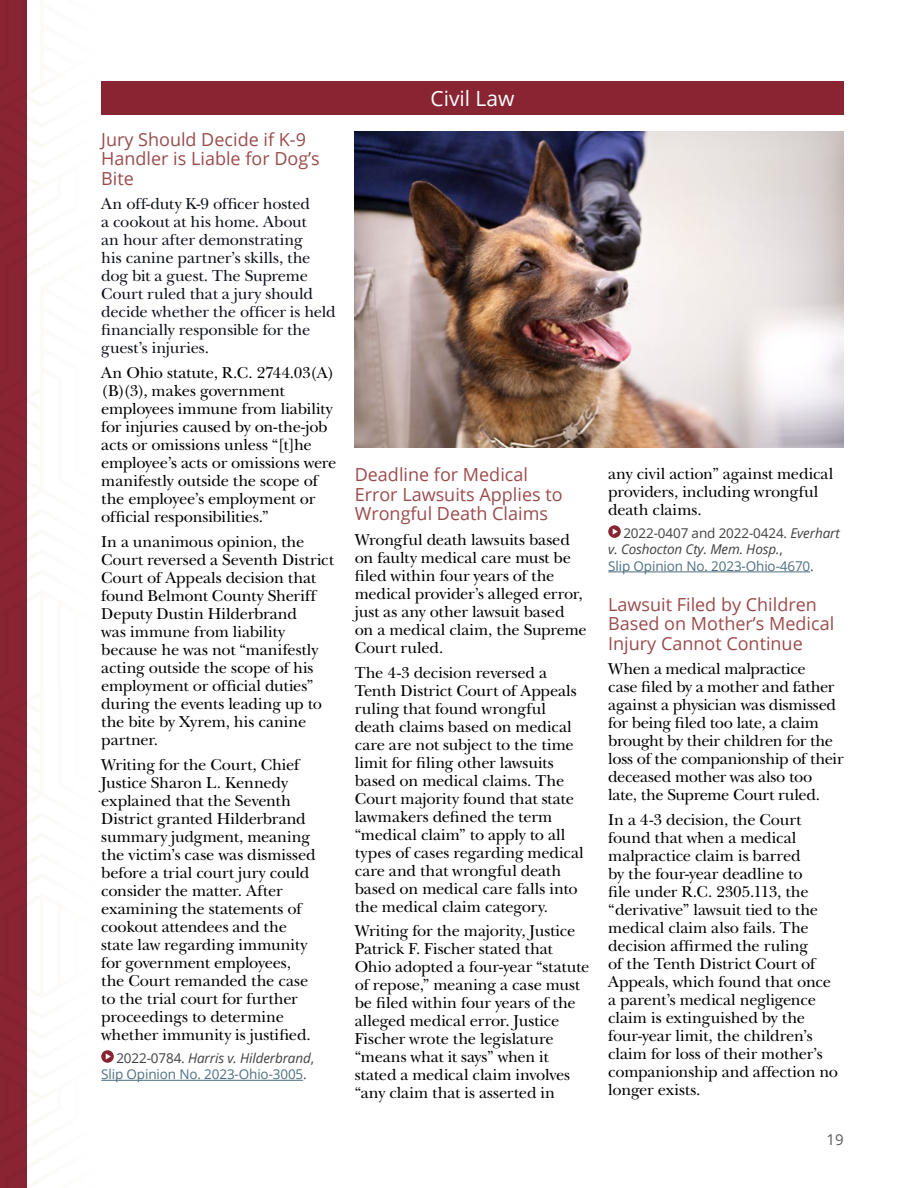
<style>
.page{position:relative;width:918px;height:1188px;background:#fff}
.page>*{position:absolute;margin:0;border:0;box-sizing:border-box;transform-origin:0 0}
.t1{font:21px "Open Sans";color:#fff}
.t2{font:18px/19.5px "Open Sans";color:#9b4b4c}
.t3{font:16.5px/18px "New Baskerville Std";letter-spacing:-.01em;color:#000}
.t4{font:16.5px/18px "New Baskerville Std";letter-spacing:-.015em;color:#0e101a}
.t5{font:15px "Open Sans";color:#58595b}
.t6{font:italic 13.5px/16.5px "Open Sans";letter-spacing:-.01em;color:#404040}
.t7{font:13.5px/16.5px "Open Sans";letter-spacing:-.01em;color:#4d6f80}
.s1{color:#404040}
.s2{font-style:italic;color:#404040}
.s3{font-style:normal}
.s4{font-style:normal;color:#4d6f80}
</style>
<div class="page">
<svg style="left:0;top:0;width:135px;height:1188px"></svg>
<hr style="left:101px;top:1080px;width:202px;height:1px;background:#4d6f80">
<svg style="left:101px;top:1050px;width:13px;height:13px"></svg>
<hr style="left:608px;top:572px;width:202px;height:1px;background:#4d6f80">
<svg style="left:608px;top:525px;width:13px;height:13px"></svg>
<div style="left:101px;top:81px;width:743px;height:34px;background:#892432"></div>
<img style="left:354px;top:132px;width:490px;height:315px">
<p class="t2" style="left:101px;top:129px;width:220px">Jury Should Decide if K-9<br>Handler is Liable for Dog’s<br>Bite</p>
<p class="t4" style="left:101px;top:195px;width:236px">An off-duty K-9 officer hosted<br>a cookout at his home. About<br>an hour after demonstrating<br>his canine partner’s skills, the dog bit a guest. The Supreme<br>Court ruled that a jury should decide whether the officer is held financially responsible for the guest’s injuries.</p>
<p class="t3" style="left:101px;top:364px;width:237px">An Ohio statute, R.C. 2744.03(A) (B)(3), makes government employees immune from liability for injuries caused by on-the-job acts or omissions unless “[t]he employee’s acts or omissions were manifestly outside the scope of the employee’s employment or official responsibilities.”</p>
<p class="t3" style="left:101px;top:533px;width:234px">In a unanimous opinion, the<br>Court reversed a Seventh District<br>Court of Appeals decision that found Belmont County Sheriff<br>Deputy Dustin Hilderbrand<br>was immune from liability because he was not “manifestly acting outside the scope of his employment or official duties” during the events leading up to the bite by Xyrem, his canine partner.</p>
<p class="t3" style="left:101px;top:755px;width:216px">Writing for the Court, Chief<br>Justice Sharon L. Kennedy explained that the Seventh<br>District granted Hilderbrand summary judgment, meaning the victim’s case was dismissed before a trial court jury could consider the matter. After examining the statements of cookout attendees and the state law regarding immunity for government employees, the Court remanded the case to the trial court for further proceedings to determine whether immunity is justified.</p>
<p class="t7" style="left:101px;top:1049px;width:214px;text-indent:15px"><span class="s1">2022-0784.</span> <span class="s2">Harris v. Hilderbrand</span><span class="s1">,<br></span>Slip Opinion No. 2023-Ohio-3005<span class="s1">.</span></p>
<p class="t1" style="left:430px;top:84px;width:86px">Civil Law</p>
<p class="t2" style="left:355px;top:464px;width:209px">Deadline for Medical<br>Error Lawsuits Applies to<br>Wrongful Death Claims</p>
<p class="t3" style="left:355px;top:531px;width:234px">Wrongful death lawsuits based on faulty medical care must be filed within four years of the medical provider’s alleged error, just as any other lawsuit based on a medical claim, the Supreme<br>Court ruled.</p>
<p class="t3" style="left:355px;top:663px;width:231px">The 4-3 decision reversed a<br>Tenth District Court of Appeals ruling that found wrongful death claims based on medical care are not subject to the time limit for filing other lawsuits based on medical claims. The<br>Court majority found that state lawmakers defined the term “medical claim” to apply to all types of cases regarding medical care and that wrongful death based on medical care falls into the medical claim category.</p>
<p class="t3" style="left:355px;top:922px;width:236px">Writing for the majority, Justice<br>Patrick F. Fischer stated that<br>Ohio adopted a four-year “statute of repose,” meaning a case must be filed within four years of the alleged medical error. Justice<br>Fischer wrote the legislature “means what it says” when it stated a medical claim involves “any claim that is asserted in</p>
<p class="t3" style="left:608px;top:464px;width:227px">any civil action” against medical providers, including wrongful death claims.</p>
<p class="t6" style="left:608px;top:524px;width:233px;text-indent:15px"><span class="s3">2022-0407 and 2022-0424.</span> Everhart v. Coshocton Cty. Mem. Hosp.<span class="s3">,<br></span><span class="s4">Slip Opinion No. 2023-Ohio-4670</span><span class="s3">.</span></p>
<p class="t2" style="left:608px;top:594px;width:228px">Lawsuit Filed by Children<br>Based on Mother’s Medical<br>Injury Cannot Continue</p>
<p class="t3" style="left:608px;top:660px;width:237px">When a medical malpractice<br>case filed by a mother and father against a physician was dismissed for being filed too late, a claim brought by their children for the loss of the companionship of their deceased mother was also too late, the Supreme Court ruled.</p>
<p class="t3" style="left:608px;top:811px;width:231px">In a 4-3 decision, the Court found that when a medical malpractice claim is barred<br>by the four-year deadline to<br>file under R.C. 2305.113, the “derivative” lawsuit tied to the medical claim also fails. The decision affirmed the ruling<br>of the Tenth District Court of<br>Appeals, which found that once a parent’s medical negligence claim is extinguished by the four-year limit, the children’s claim for loss of their mother’s companionship and affection no longer exists.</p>
<p class="t5" style="left:827px;top:1129px;width:19px">19</p>
</div>
